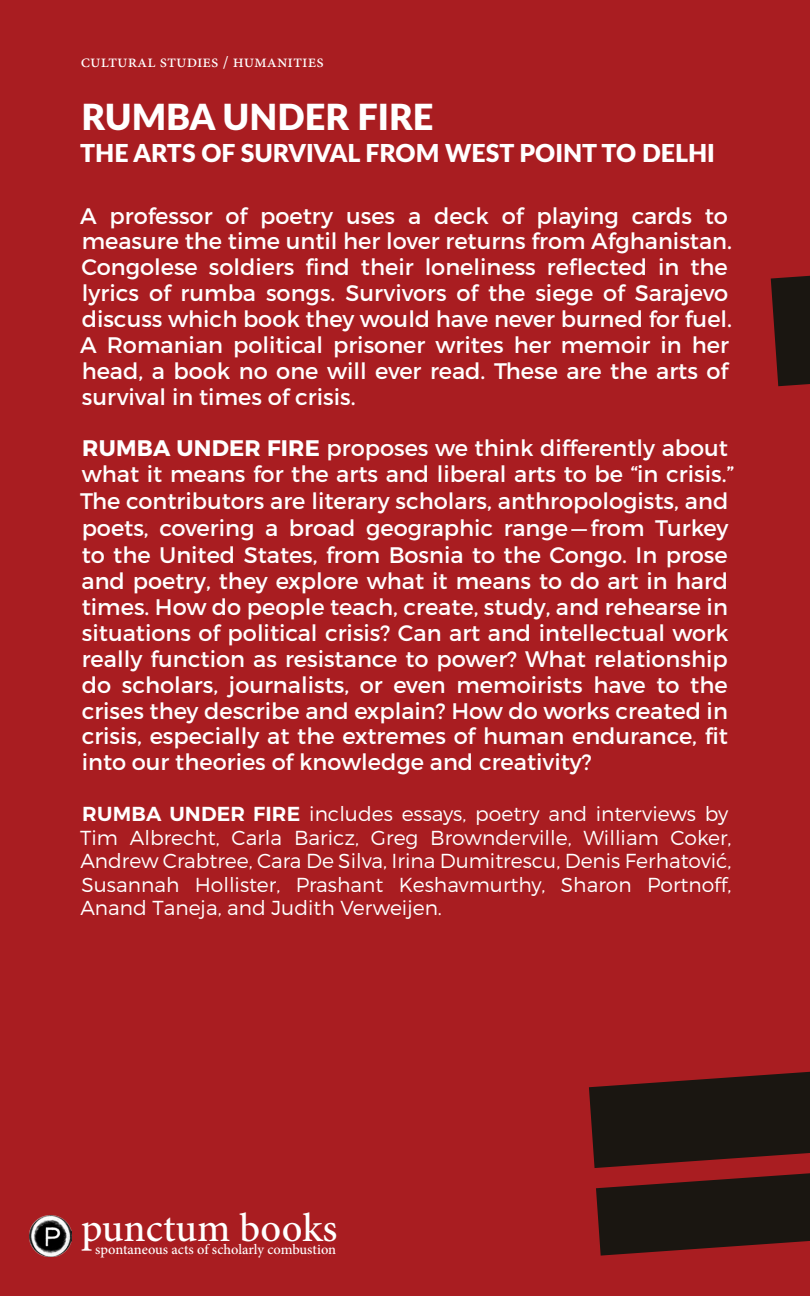
<style>
.page{position:relative;width:810px;height:1296px;background:#a91d21}
.page>*{position:absolute;margin:0;border:0;box-sizing:border-box;transform-origin:0 0}
.t1{font:500 40.5px "Minion Pro";color:#fff}
.t2{font:900 36px "Lato";color:#fff}
.t3{font:900 24.75px "Lato";color:#fff}
.t4{font:22.5px/26.1px "Montserrat";color:#fff}
.t5{font:300 20.25px/23.6px "Montserrat";color:#fff}
.t6{font:18px "Minion Pro";color:#fff}
.t7{font:500 14.4px "Minion Pro";letter-spacing:-.005em;color:#fff}
.s1{font-weight:700}
.s2{font-weight:600}
</style>
<div class="page">
<svg style="left:589px;top:1072px;width:221px;height:184px"></svg>
<svg style="left:771px;top:276px;width:39px;height:110px;background:#281612"></svg>
<img style="left:29px;top:1216px;width:42px;height:40px">
<p class="t6" style="left:81px;top:49px;width:245px">Cultural studies / humanities</p>
<h2 class="t2" style="left:81px;top:95px;width:354px">RUMBA UNDER FIRE</h2>
<p class="t3" style="left:80px;top:137px;width:636px">THE ARTS OF SURVIVAL FROM WEST POINT TO DELHI</p>
<p class="t4" style="left:80px;top:203px;width:654px">A professor of poetry uses a deck of playing cards to measure the time until her lover returns from Afghanistan.<br>Congolese soldiers find their loneliness reflected in the lyrics of rumba songs. Survivors of the siege of Sarajevo discuss which book they would have never burned for fuel.<br>A Romanian political prisoner writes her memoir in her head, a book no one will ever read. These are the arts of survival in times of crisis.</p>
<p class="t4" style="left:80px;top:435px;width:655px"><span class="s1">RUMBA UNDER FIRE</span> proposes we think differently about what it means for the arts and liberal arts to be “in crisis.” The contributors are literary scholars, anthropologists, and poets, covering a broad geographic range — from Turkey to the United States, from Bosnia to the Congo. In prose and poetry, they explore what it means to do art in hard times. How do people teach, create, study, and rehearse in situations of political crisis? Can art and intellectual work really function as resistance to power? What relationship do scholars, journalists, or even memoirists have to the crises they describe and explain? How do works created in crisis, especially at the extremes of human endurance, fit into our theories of knowledge and creativity?</p>
<p class="t5" style="left:80px;top:802px;width:653px"><span class="s2">RUMBA UNDER FIRE</span> includes essays, poetry and interviews by Tim Albrecht, Carla Baricz, Greg Brownderville, William Coker, Andrew Crabtree, Cara De Silva, Irina Dumitrescu, Denis Ferhatović, Susannah Hollister, Prashant Keshavmurthy, Sharon Portnoff, Anand Taneja, and Judith Verweijen.</p>
<h1 class="t1" style="left:81px;top:1201px;width:258px">punctum books</h1>
<p class="t7" style="left:95px;top:1240px;width:242px">spontaneous acts of scholarly combustion</p>
</div>
